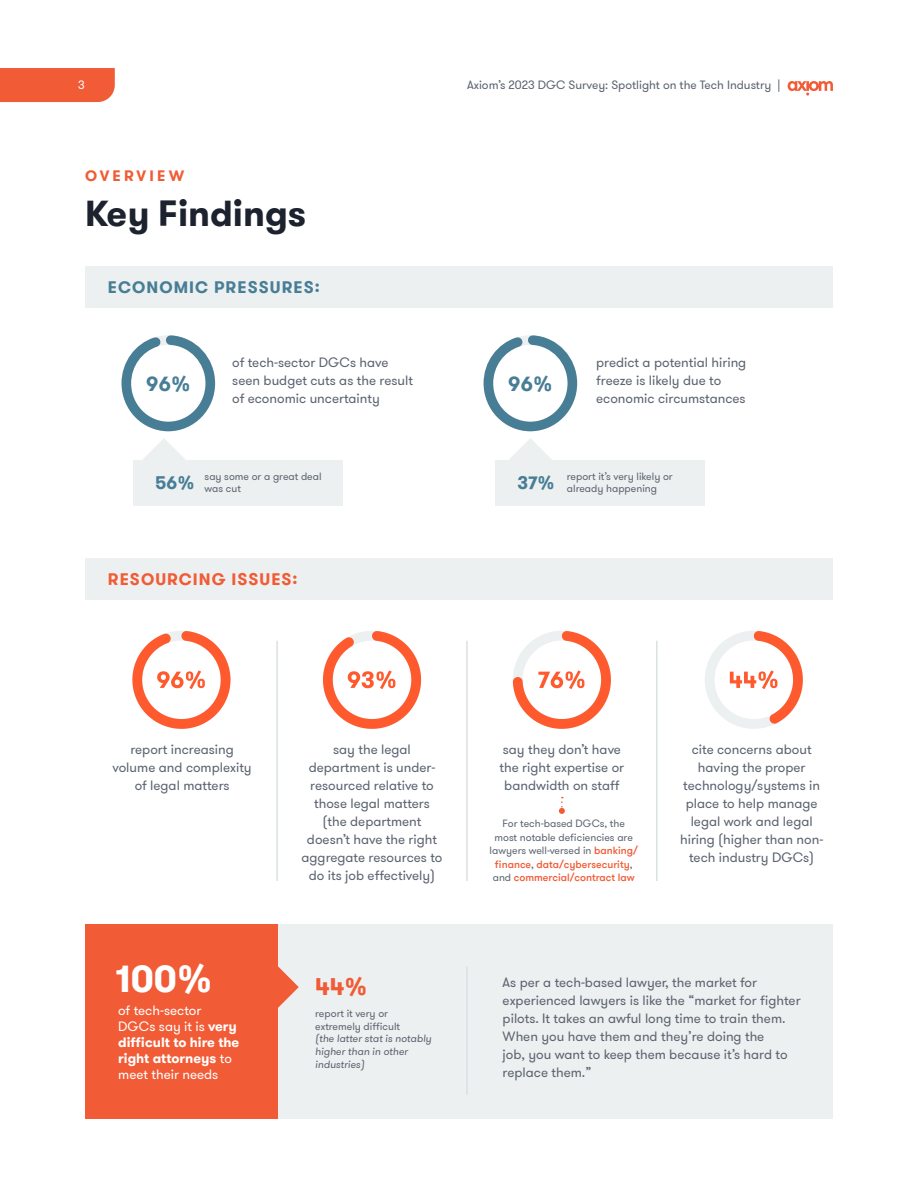
<style>
.page{position:relative;width:918px;height:1188px;background:#fff}
.page>*{position:absolute;margin:0;border:0;box-sizing:border-box;transform-origin:0 0}
.t1{font:700 37.5px "GT Walsheim Pro";color:#fff}
.t2{font:700 36px "GT Walsheim Pro";color:#1c222e}
.t3{font:700 24px "GT Walsheim Pro";color:#f15b35}
.t4{font:700 20.4px "GT Walsheim Pro";color:#477e96}
.t5{font:700 18px "GT Walsheim Pro";color:#477e96}
.t6{font:700 16.5px "GT Walsheim Pro";letter-spacing:.065em;color:#477e96}
.t7{font:700 16.5px "GT Walsheim Pro";letter-spacing:.065em;color:#f15b35}
.t8{font:700 15px "GT Walsheim Pro";letter-spacing:.215em;color:#f15b35}
.t9{font:13.5px/18px "GT Walsheim Pro";color:#5c6471;text-align:center}
.t10{font:13.5px/16.2px "GT Walsheim Pro";color:#fff}
.t11{font:12px "GT Walsheim Pro";color:#5c6471}
.t12{font:12px "GT Walsheim Pro";color:#fff}
.t13{font:10.5px/13.5px "GT Walsheim Pro";color:#5c6471}
.t14{font:italic 10.5px/12.6px "GT Walsheim Pro";color:#5c6471}
.s1{font-weight:500;color:#f15b35}
.s2{font-weight:700}
</style>
<div class="page">
<div style="left:0;top:68px;width:115px;height:34px;background:#f15b35"></div>
<svg style="left:788px;top:81px;width:45px;height:15px"></svg>
<div style="left:277px;top:925px;width:556px;height:194px;background:#edf0f0"></div>
<div style="left:85px;top:925px;width:193px;height:194px;background:#f15b35"></div>
<div style="left:85px;top:267px;width:748px;height:41px;background:#edf0f0"></div>
<div style="left:85px;top:558px;width:748px;height:41px;background:#edf0f0"></div>
<hr style="left:276px;top:641px;width:2px;height:240px;background:#dbe0e2">
<hr style="left:466px;top:641px;width:2px;height:240px;background:#dbe0e2">
<hr style="left:466px;top:967px;width:2px;height:128px;background:#dbe0e2">
<hr style="left:656px;top:641px;width:2px;height:240px;background:#dbe0e2">
<div style="left:133px;top:460px;width:209px;height:46px;background:#edf0f0"></div>
<div style="left:495px;top:460px;width:210px;height:46px;background:#edf0f0"></div>
<svg style="left:483px;top:335px;width:95px;height:125px"></svg>
<svg style="left:121px;top:335px;width:95px;height:125px"></svg>
<svg style="left:278px;top:966px;width:21px;height:42px"></svg>
<svg style="left:559px;top:797px;width:6px;height:17px"></svg>
<svg style="left:132px;top:631px;width:98px;height:98px"></svg>
<svg style="left:323px;top:631px;width:98px;height:98px"></svg>
<svg style="left:513px;top:631px;width:98px;height:98px"></svg>
<svg style="left:705px;top:631px;width:98px;height:98px"></svg>
<p class="t12" style="left:78px;top:78px;width:8px">3</p>
<p class="t11" style="left:467px;top:78px;width:315px">Axiom’s 2023 DGC Survey: Spotlight on the Tech Industry |</p>
<p class="t8" style="left:85px;top:166px;width:101px">OVERVIEW</p>
<h2 class="t2" style="left:85px;top:190px;width:223px">Key Findings</h2>
<p class="t6" style="left:108px;top:277px;width:213px">ECONOMIC PRESSURES:</p>
<p class="t9" style="left:232px;top:353px;width:182px;text-align:left">of tech-sector DGCs have seen budget cuts as the result of economic uncertainty</p>
<p class="t9" style="left:596px;top:353px;width:152px;text-align:left">predict a potential hiring freeze is likely due to economic circumstances</p>
<h3 class="t4" style="left:146px;top:370px;width:46px">96%</h3>
<h3 class="t4" style="left:508px;top:370px;width:46px">96%</h3>
<p class="t13" style="left:205px;top:471px;width:119px;line-height:12px">say some or a great deal was cut</p>
<p class="t13" style="left:567px;top:470px;width:107px">report it’s very likely or</p>
<h3 class="t5" style="left:155px;top:471px;width:41px">56%</h3>
<p class="t13" style="left:517px;top:482px;width:141px"><sup>37%</sup> already happening</p>
<p class="t7" style="left:108px;top:568px;width:191px">RESOURCING ISSUES:</p>
<p class="t9" style="left:113px;top:740px;width:141px">report increasing volume and complexity of legal matters</p>
<p class="t9" style="left:302px;top:740px;width:142px">say the legal department is under&shy;resourced relative to those legal matters (the department doesn’t have the right aggregate resources to do its job effectively)</p>
<p class="t9" style="left:500px;top:740px;width:126px">say they don’t have the right expertise or bandwidth on staff</p>
<p class="t9" style="left:680px;top:740px;width:145px">cite concerns about having the proper technology/systems in place to help manage legal work and legal hiring (higher than non&shy;tech industry DGCs)</p>
<p class="t13" style="left:490px;top:817px;width:150px;text-align:center">For tech-based DGCs, the<br>most notable deficiencies are lawyers well-versed in <span class="s1">banking/ finance</span>, <span class="s1">data/cybersecurity</span>, and <span class="s1">commercial/contract law</span></p>
<h1 class="t1" style="left:116px;top:954px;width:99px">100%</h1>
<h3 class="t3" style="left:315px;top:971px;width:54px">44%</h3>
<p class="t10" style="left:118px;top:1002px;width:123px">of tech-sector<br>DGCs say it is <span class="s2">very difficult to hire the right attorneys</span> to meet their needs</p>
<p class="t13" style="left:315px;top:1008px;width:86px;line-height:12.6px">report it very or extremely difficult</p>
<p class="t14" style="left:315px;top:1033px;width:118px">(the latter stat is notably higher than in other industries)</p>
<p class="t9" style="left:503px;top:973px;width:299px;text-align:left">As per a tech-based lawyer, the market for experienced lawyers is like the “market for fighter pilots. It takes an awful long time to train them.<br>When you have them and they’re doing the<br>job, you want to keep them because it’s hard to replace them.”</p>
</div>
